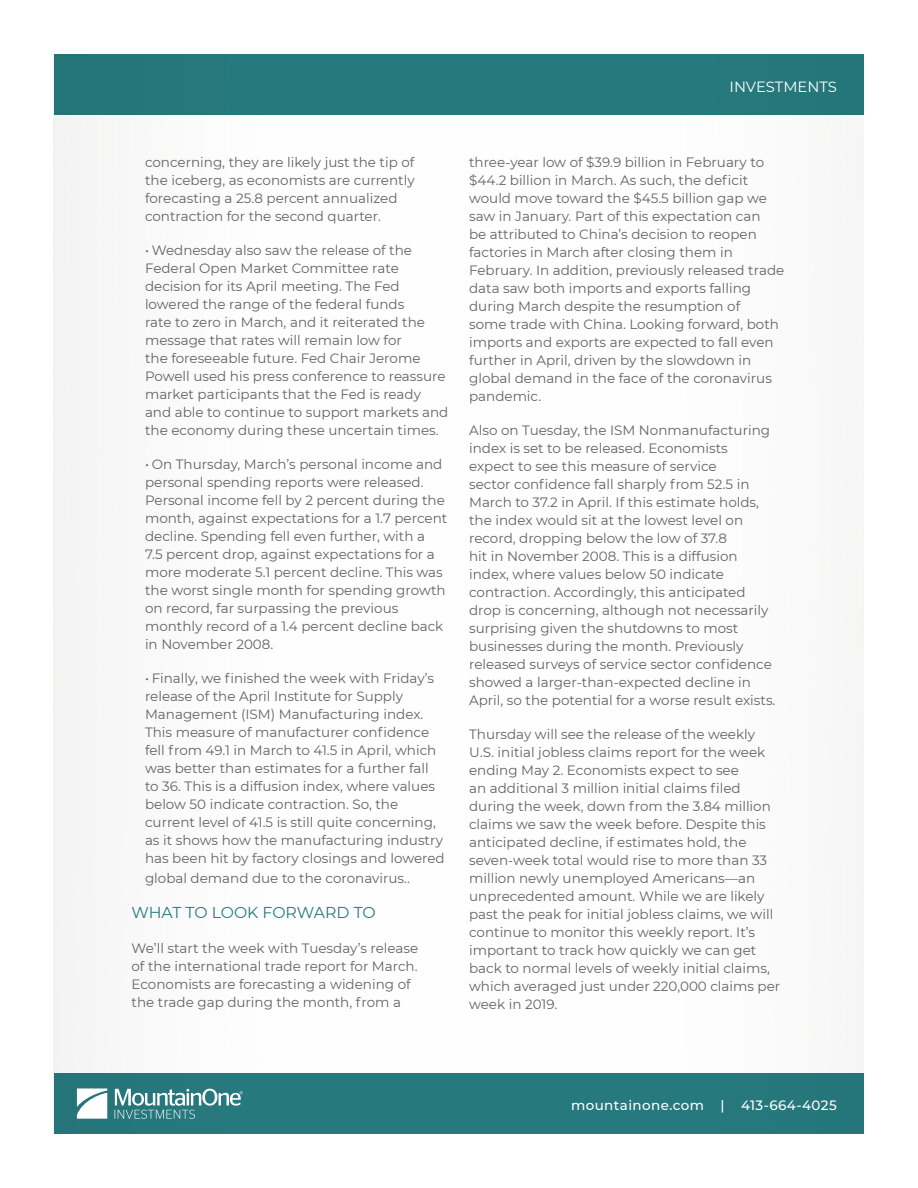
<style>
.page{position:relative;width:918px;height:1188px;background:#fff}
.page>*{position:absolute;margin:0;border:0;box-sizing:border-box;transform-origin:0 0}
.Bullets_2{font:15.75px "Montserrat";letter-spacing:-.005em;color:#277a7f}
.t1{font:14.85px "Montserrat";color:#fff}
.Bullets_2-2{font:13.5px/18px "Montserrat";color:#636366}
.t2{font:500 13.5px "Montserrat";letter-spacing:.03em;color:#fff}
</style>
<div class="page">
<div style="left:54px;top:1073px;width:810px;height:61px;background:#277a7f"></div>
<div style="left:54px;top:54px;width:810px;height:61px;background:#277a7f"></div>
<svg style="left:77px;top:1088px;width:30px;height:31px"></svg>
<svg style="left:115px;top:1089px;width:128px;height:30px"></svg>
<p class="t1" style="left:730px;top:76px;width:109px">INVESTMENTS</p>
<p class="Bullets_2-2" style="left:145px;top:152px;width:271px">concerning, they are likely just the tip of the iceberg, as economists are currently forecasting a 25.8 percent annualized contraction for the second quarter.</p>
<p class="Bullets_2-2" style="left:145px;top:241px;width:305px">• Wednesday also saw the release of the Federal Open Market Committee rate decision for its April meeting. The Fed lowered the range of the federal funds<br>rate to zero in March, and it reiterated the message that rates will remain low for<br>the foreseeable future. Fed Chair Jerome Powell used his press conference to reassure market participants that the Fed is ready and able to continue to support markets and the economy during these uncertain times.</p>
<p class="Bullets_2-2" style="left:145px;top:455px;width:304px">• On Thursday, March’s personal income and personal spending reports were released.<br>Personal income fell by 2 percent during the month, against expectations for a 1.7 percent decline. Spending fell even further, with a<br>7.5 percent drop, against expectations for a more moderate 5.1 percent decline. This was the worst single month for spending growth on record, far surpassing the previous monthly record of a 1.4 percent decline back in November 2008.</p>
<p class="Bullets_2-2" style="left:145px;top:669px;width:301px">• Finally, we finished the week with Friday’s release of the April Institute for Supply Management (ISM) Manufacturing index.<br>This measure of manufacturer confidence fell from 49.1 in March to 41.5 in April, which was better than estimates for a further fall to 36. This is a diffusion index, where values below 50 indicate contraction. So, the current level of 41.5 is still quite concerning, as it shows how the manufacturing industry has been hit by factory closings and lowered</p>
<p class="Bullets_2-2" style="left:145px;top:868px;width:266px">global demand due to the coronavirus..</p>
<p class="Bullets_2" style="left:132px;top:902px;width:246px">WHAT TO LOOK FORWARD TO</p>
<p class="Bullets_2-2" style="left:132px;top:938px;width:288px">We’ll start the week with Tuesday’s release of the international trade report for March.<br>Economists are forecasting a widening of the trade gap during the month, from a</p>
<p class="Bullets_2-2" style="left:469px;top:152px;width:317px">three-year low of $39.9 billion in February to $44.2 billion in March. As such, the deficit would move toward the $45.5 billion gap we saw in January. Part of this expectation can<br>be attributed to China’s decision to reopen factories in March after closing them in February. In addition, previously released trade data saw both imports and exports falling during March despite the resumption of<br>some trade with China. Looking forward, both imports and exports are expected to fall even further in April, driven by the slowdown in global demand in the face of the coronavirus pandemic.</p>
<p class="Bullets_2-2" style="left:469px;top:421px;width:308px">Also on Tuesday, the ISM Nonmanufacturing index is set to be released. Economists expect to see this measure of service<br>sector confidence fall sharply from 52.5 in March to 37.2 in April. If this estimate holds, the index would sit at the lowest level on record, dropping below the low of 37.8<br>hit in November 2008. This is a diffusion index, where values below 50 indicate contraction. Accordingly, this anticipated drop is concerning, although not necessarily surprising given the shutdowns to most businesses during the month. Previously released surveys of service sector confidence showed a larger-than-expected decline in April, so the potential for a worse result exists.</p>
<p class="Bullets_2-2" style="left:469px;top:725px;width:313px">Thursday will see the release of the weekly U.S. initial jobless claims report for the week ending May 2. Economists expect to see<br>an additional 3 million initial claims filed during the week, down from the 3.84 million claims we saw the week before. Despite this anticipated decline, if estimates hold, the seven-week total would rise to more than 33 million newly unemployed Americans—an unprecedented amount. While we are likely past the peak for initial jobless claims, we will continue to monitor this weekly report. It’s important to track how quickly we can get back to normal levels of weekly initial claims, which averaged just under 220,000 claims per week in 2019.</p>
<p class="t2" style="left:571px;top:1096px;width:267px">mountainone.com | 413-664-4025</p>
</div>
